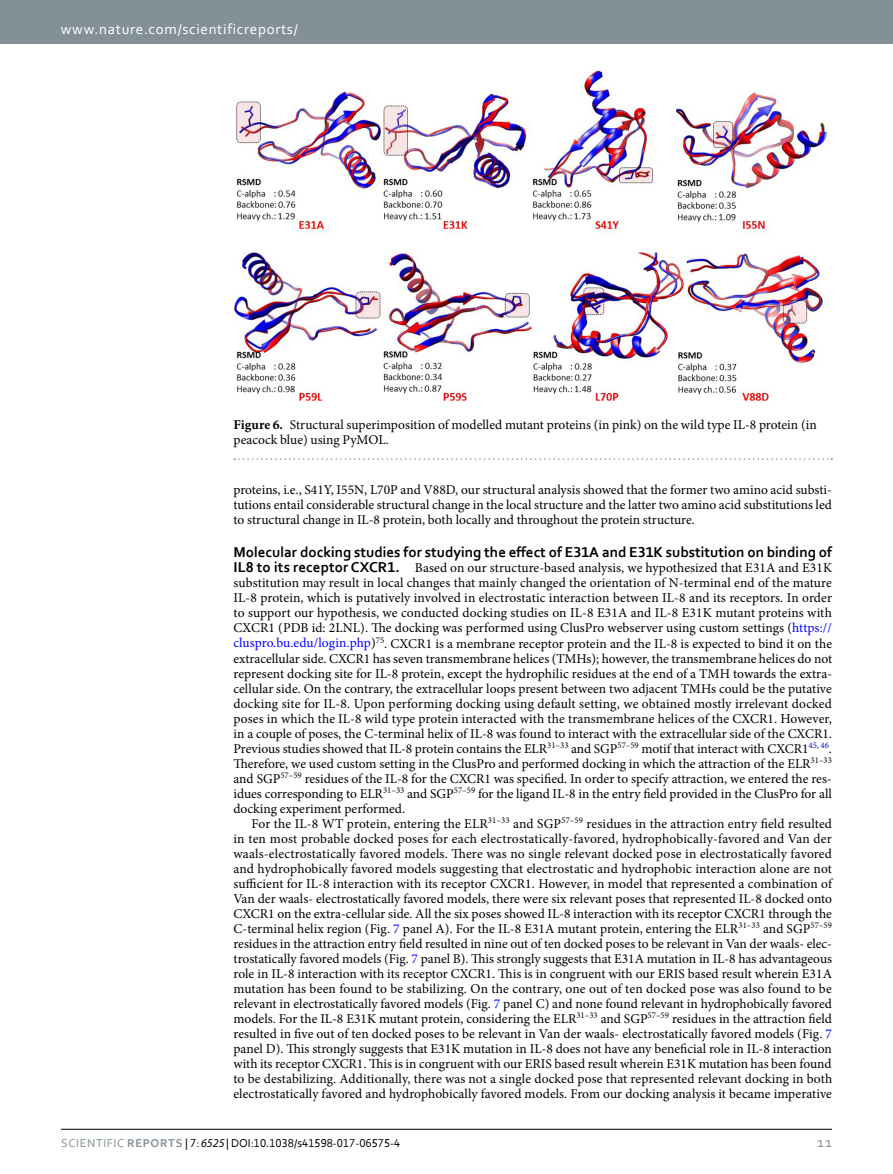
<style>
.page{position:relative;width:893px;height:1174px;background:#fff}
.page>*{position:absolute;margin:0;border:0;box-sizing:border-box;transform-origin:0 0}
.t1{font:700 15px "Corbel";color:#000}
.t2{font:15px "Corbel 2";letter-spacing:.045em;color:#fff}
.t3{font:15px "Corbel 2";color:#839097}
.t4{font:13.5px/15px "Minion Pro";color:#000;text-align:justify}
.t5{font:12px "Corbel";color:#000}
.s1{font-weight:700}
.s2{font-family:"Corbel";font-weight:700;font-size:15px}
.s3{color:#00f}
.s4{font-family:"Corbel 2";color:#839097}
.s5{font-family:"Corbel Bold 2";color:#839097}
.s6{font-family:"Myriad Pro";font-style:italic}
</style>
<div class="page">
<div style="left:0;top:0;width:893px;height:43px;background:#839097"></div>
<hr style="left:61px;top:1129px;width:771px;height:1px;background:#000">
<img style="left:233px;top:70px;width:594px;height:331px">
<svg style="left:234px;top:458px;width:598px;height:2px"></svg>
<p class="t2" style="left:61px;top:19px;width:238px">www.nature.com/scientificreports/</p>
<p class="t4" style="left:233px;top:417px;width:585px"><span class="s1">Figure 6.</span> Structural superimposition of modelled mutant proteins (in pink) on the wild type IL-8 protein (in peacock blue) using PyMOL.</p>
<p class="t4" style="left:233px;top:483px;width:600px">proteins, i.e., S41Y, I55N, L70P and V88D, our structural analysis showed that the former two amino acid substi&shy;tutions entail considerable structural change in the local structure and the latter two amino acid substitutions led to structural change in IL-8 protein, both locally and throughout the protein structure.</p>
<p class="t1" style="left:233px;top:543px;width:600px">Molecular docking studies for studying the effect of E31A and E31K substitution on binding of</p>
<p class="t4" style="left:233px;top:561px;width:600px"><span class="s2">IL8 to its receptor CXCR1.</span> Based on our structure-based analysis, we hypothesized that E31A and E31K substitution may result in local changes that mainly changed the orientation of N-terminal end of the mature IL-8 protein, which is putatively involved in electrostatic interaction between IL-8 and its receptors. In order to support our hypothesis, we conducted docking studies on IL-8 E31A and IL-8 E31K mutant proteins with CXCR1 (PDB id: 2LNL). The docking was performed using ClusPro webserver using custom settings (<span class="s3">https:// cluspro.bu.edu/login.php</span>)<sup>75</sup>. CXCR1 is a membrane receptor protein and the IL-8 is expected to bind it on the extracellular side. CXCR1 has seven transmembrane helices (TMHs); however, the transmembrane helices do not represent docking site for IL-8 protein, except the hydrophilic residues at the end of a TMH towards the extra&shy;cellular side. On the contrary, the extracellular loops present between two adjacent TMHs could be the putative docking site for IL-8. Upon performing docking using default setting, we obtained mostly irrelevant docked poses in which the IL-8 wild type protein interacted with the transmembrane helices of the CXCR1. However, in a couple of poses, the C-terminal helix of IL-8 was found to interact with the extracellular side of the CXCR1.<br>Previous studies showed that IL-8 protein contains the ELR<sup>31–33</sup> and SGP<sup>57–59</sup> motif that interact with CXCR1<sup>45</sup><sup>,</sup> <sup>46</sup>.<br>Therefore, we used custom setting in the ClusPro and performed docking in which the attraction of the ELR<sup>31–33 </sup>and SGP<sup>57–59</sup> residues of the IL-8 for the CXCR1 was specified. In order to specify attraction, we entered the res&shy;idues corresponding to ELR<sup>31–33</sup> and SGP<sup>57–59</sup> for the ligand IL-8 in the entry field provided in the ClusPro for all docking experiment performed.</p>
<p class="t4" style="left:233px;top:816px;width:600px;text-indent:18px">For the IL-8 WT protein, entering the ELR<sup>31–33</sup> and SGP<sup>57–59</sup> residues in the attraction entry field resulted in ten most probable docked poses for each electrostatically-favored, hydrophobically-favored and Van der waals-electrostatically favored models. There was no single relevant docked pose in electrostatically favored and hydrophobically favored models suggesting that electrostatic and hydrophobic interaction alone are not sufficient for IL-8 interaction with its receptor CXCR1. However, in model that represented a combination of Van der waals- electrostatically favored models, there were six relevant poses that represented IL-8 docked onto CXCR1 on the extra-cellular side. All the six poses showed IL-8 interaction with its receptor CXCR1 through the C-terminal helix region (Fig. <span class="s3">7</span> panel A). For the IL-8 E31A mutant protein, entering the ELR<sup>31–33</sup> and SGP<sup>57–59 </sup>residues in the attraction entry field resulted in nine out of ten docked poses to be relevant in Van der waals- elec&shy;trostatically favored models (Fig. <span class="s3">7</span> panel B). This strongly suggests that E31A mutation in IL-8 has advantageous role in IL-8 interaction with its receptor CXCR1. This is in congruent with our ERIS based result wherein E31A mutation has been found to be stabilizing. On the contrary, one out of ten docked pose was also found to be relevant in electrostatically favored models (Fig. <span class="s3">7</span> panel C) and none found relevant in hydrophobically favored models. For the IL-8 E31K mutant protein, considering the ELR<sup>31–33</sup> and SGP<sup>57–59</sup> residues in the attraction field resulted in five out of ten docked poses to be relevant in Van der waals- electrostatically favored models (Fig. <span class="s3">7 </span>panel D). This strongly suggests that E31K mutation in IL-8 does not have any beneficial role in IL-8 interaction with its receptor CXCR1. This is in congruent with our ERIS based result wherein E31K mutation has been found to be destabilizing. Additionally, there was not a single docked pose that represented relevant docking in both electrostatically favored and hydrophobically favored models. From our docking analysis it became imperative</p>
<p class="t5" style="left:61px;top:1135px;width:341px"><span class="s4">Scientific</span> <span class="s5">REPORTS</span> | 7: <span class="s6">6525</span> | DOI:10.1038/s41598-017-06575-4</p>
<p class="t3" style="left:817px;top:1132px;width:16px">11</p>
</div>
